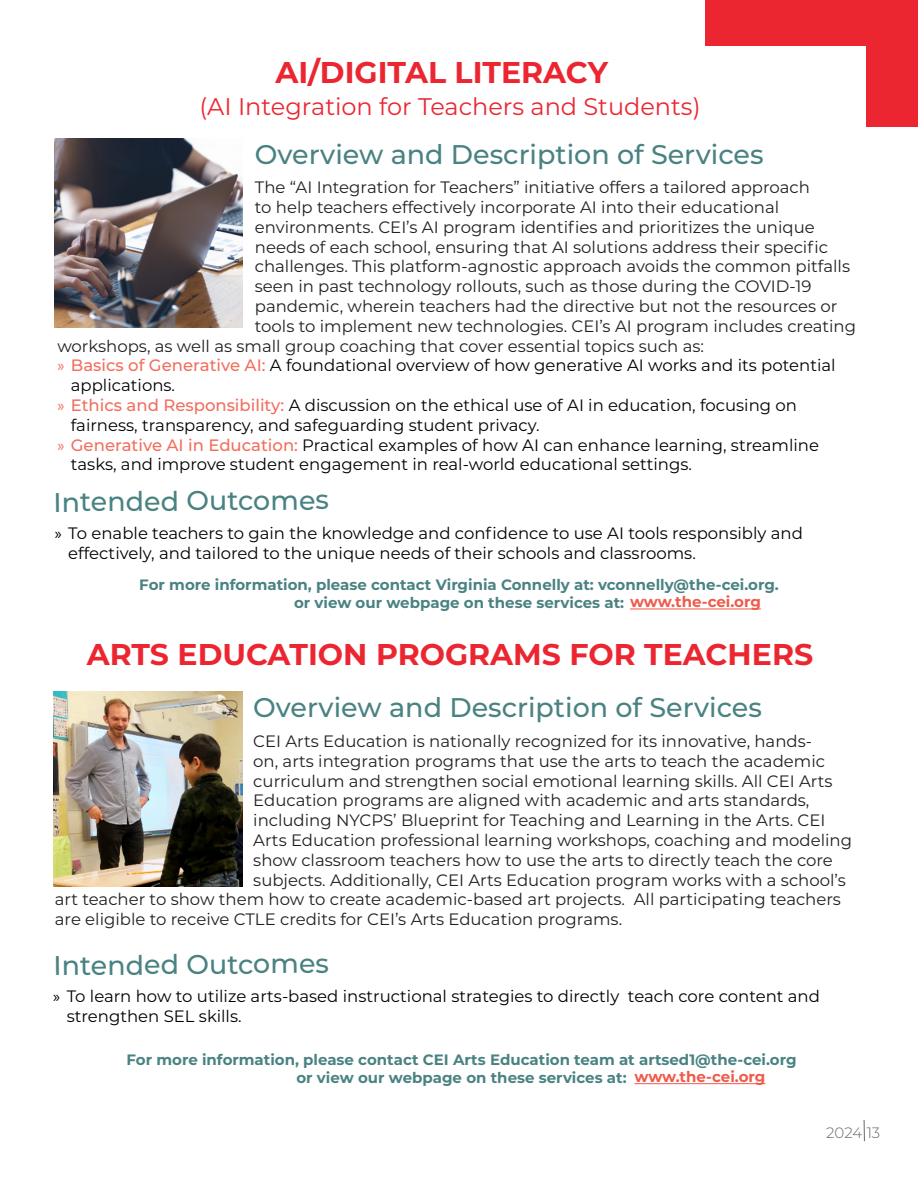
<style>
.page{position:relative;width:918px;height:1188px;background:#fff}
.page>*{position:absolute;margin:0;border:0;box-sizing:border-box;transform-origin:0 0}
.Sub_chapter2{font:700 30px "Montserrat";color:#ec2631}
.sub_Title{font:500 27px "Montserrat";color:#4a8282}
.parenthesis{font:24px "Montserrat";color:#ec2631}
.Body_copy{font:16.5px "Montserrat";color:#231f20}
.t1{font:16.5px/19.8px "Montserrat";color:#000}
.fine_text{font:700 15px "Montserrat";color:#4a8282}
.Hyperlink{font:700 15px "Montserrat";letter-spacing:-.005em;color:#f05a4b}
.t2{font:300 15px "Montserrat";letter-spacing:-.005em;color:#67686b}
.s1{font-family:"Myriad Pro";color:#f26e5e}
.s2{font-weight:500;color:#f26e5e}
.s3{font-family:"Myriad Pro"}
.s4{color:#f05a4b}
.s5{color:#67676a}
</style>
<div class="page">
<div style="left:706px;top:0;width:212px;height:46px;background:#ec2631"></div>
<div style="left:866px;top:0;width:52px;height:127px;background:#ec2631"></div>
<svg style="left:864px;top:1120px;width:1px;height:21px"></svg>
<hr style="left:634px;top:1083px;width:131px;height:1px;background:#f05a4b">
<img style="left:55px;top:139px;width:188px;height:189px">
<img style="left:53px;top:691px;width:190px;height:196px">
<hr style="left:630px;top:609px;width:131px;height:1px;background:#f05a4b">
<p class="Sub_chapter2" style="left:275px;top:51px;width:334px">AI/DIGITAL LITERACY</p>
<p class="parenthesis" style="left:199px;top:90px;width:503px">(AI Integration for Teachers and Students)</p>
<p class="sub_Title" style="left:255px;top:136px;width:510px">Overview and Description of Services</p>
<p class="Body_copy" style="left:255px;top:176px;width:557px">The “AI Integration for Teachers” initiative offers a tailored approach</p>
<p class="Body_copy" style="left:255px;top:196px;width:526px">to help teachers effectively incorporate AI into their educational</p>
<p class="Body_copy" style="left:255px;top:216px;width:561px">environments. CEI’s AI program identifies and prioritizes the unique</p>
<p class="Body_copy" style="left:255px;top:235px;width:575px">needs of each school, ensuring that AI solutions address their specific</p>
<p class="Body_copy" style="left:255px;top:255px;width:597px">challenges. This platform-agnostic approach avoids the common pitfalls</p>
<p class="Body_copy" style="left:255px;top:275px;width:558px">seen in past technology rollouts, such as those during the COVID-19</p>
<p class="Body_copy" style="left:255px;top:295px;width:584px">pandemic, wherein teachers had the directive but not the resources or</p>
<p class="Body_copy" style="left:255px;top:315px;width:603px">tools to implement new technologies. CEI’s AI program includes creating</p>
<p class="Body_copy" style="left:57px;top:334px;width:648px">workshops, as well as small group coaching that cover essential topics such as:</p>
<p class="t1" style="left:71px;top:355px;width:766px;text-indent:-14px"><span class="s1">»</span> <span class="s2">Basics of Generative AI:</span> A foundational overview of how generative AI works and its potential applications.</p>
<p class="t1" style="left:71px;top:395px;width:728px;text-indent:-14px"><span class="s1">»</span> <span class="s2">Ethics and Responsibility:</span> A discussion on the ethical use of AI in education, focusing on fairness, transparency, and safeguarding student privacy.</p>
<p class="t1" style="left:71px;top:434px;width:750px;text-indent:-14px"><span class="s1">»</span> <span class="s2">Generative AI in Education:</span> Practical examples of how AI can enhance learning, streamline tasks, and improve student engagement in real-world educational settings.</p>
<p class="sub_Title" style="left:53px;top:484px;width:277px;rotate:-1deg">Intended Outcomes</p>
<p class="t1" style="left:68px;top:523px;width:736px;text-indent:-14px"><span class="s3">»</span> To enable teachers to gain the knowledge and confidence to use AI tools responsibly and effectively, and tailored to the unique needs of their schools and classrooms.</p>
<p class="fine_text" style="left:139px;top:574px;width:641px">For more information, please contact Virginia Connelly at: vconnelly@the-cei.org.</p>
<p class="fine_text" style="left:294px;top:592px;width:468px">or view our webpage on these services at: <span class="s4">www.the-cei.org</span></p>
<p class="Sub_chapter2" style="left:87px;top:633px;width:728px">ARTS EDUCATION PROGRAMS FOR TEACHERS</p>
<p class="sub_Title" style="left:253px;top:689px;width:510px">Overview and Description of Services</p>
<p class="Body_copy" style="left:253px;top:730px;width:560px">CEI Arts Education is nationally recognized for its innovative, hands-</p>
<p class="Body_copy" style="left:253px;top:750px;width:573px">on, arts integration programs that use the arts to teach the academic</p>
<p class="Body_copy" style="left:253px;top:769px;width:581px">curriculum and strengthen social emotional learning skills. All CEI Arts</p>
<p class="Body_copy" style="left:253px;top:789px;width:558px">Education programs are aligned with academic and arts standards,</p>
<p class="Body_copy" style="left:253px;top:809px;width:574px">including NYCPS’ Blueprint for Teaching and Learning in the Arts. CEI</p>
<p class="Body_copy" style="left:253px;top:829px;width:600px">Arts Education professional learning workshops, coaching and modeling</p>
<p class="Body_copy" style="left:253px;top:849px;width:581px">show classroom teachers how to use the arts to directly teach the core</p>
<p class="Body_copy" style="left:253px;top:868px;width:594px">subjects. Additionally, CEI Arts Education program works with a school’s</p>
<p class="Body_copy" style="left:55px;top:888px;width:788px">art teacher to show them how to create academic-based art projects. All participating teachers</p>
<p class="Body_copy" style="left:55px;top:908px;width:567px">are eligible to receive CTLE credits for CEI’s Arts Education programs.</p>
<p class="sub_Title" style="left:53px;top:948px;width:277px;rotate:-1deg">Intended Outcomes</p>
<p class="t1" style="left:67px;top:986px;width:755px;text-indent:-14px"><span class="s3">»</span> To learn how to utilize arts-based instructional strategies to directly teach core content and strengthen SEL skills.</p>
<p class="fine_text" style="left:126px;top:1049px;width:672px">For more information, please contact CEI Arts Education team at artsed1@the-cei.org</p>
<p class="fine_text" style="left:296px;top:1067px;width:332px">or view our webpage on these services at:</p>
<p class="Hyperlink" style="left:634px;top:1066px;width:132px">www.the-cei.org</p>
<p class="t2" style="left:826px;top:1123px;width:56px">2024 <span class="s5">13</span></p>
</div>
